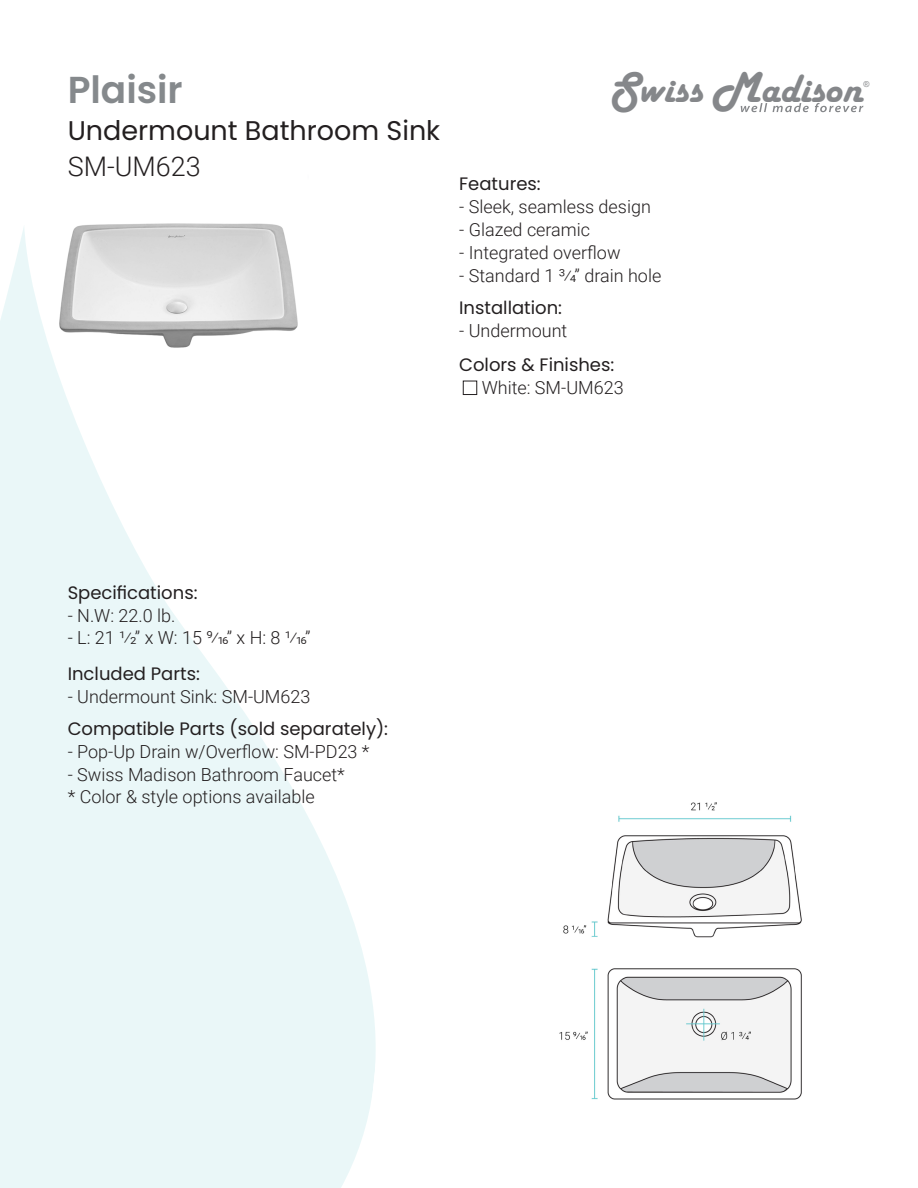
<style>
.page{position:relative;width:918px;height:1188px;background:#fff}
.page>*{position:absolute;margin:0;border:0;box-sizing:border-box;transform-origin:0 0}
.t1{font:41.1px "Harlow Solid";color:#85878a}
.t2{font:600 37.5px "Poppins";color:#85898c}
.t3{font:27px "Poppins";color:#231f20}
.t4{font:300 27px "Roboto";color:#231f20}
.t5{font:300 18px "Roboto";color:#231f20}
.t6{font:18px "Poppins";color:#231f20}
.t7{font:8.1px "Arial";color:#85878a}
.s1{font-size:45px}
</style>
<div class="page">
<svg style="left:0;top:225px;width:376px;height:963px;fill:#eaf7f8"></svg>
<svg style="left:741px;top:103px;width:122px;height:9px"></svg>
<img style="left:559px;top:802px;width:243px;height:298px">
<div style="left:463px;top:381px;width:14px;height:14px;border:1px solid #231f20"></div>
<p class="t2" style="left:68px;top:68px;width:117px">Plaisir</p>
<p class="t3" style="left:68px;top:114px;width:374px">Undermount Bathroom Sink</p>
<p class="t4" style="left:68px;top:148px;width:135px">SM-UM623</p>
<p class="t1" style="left:610px;top:66px;width:254px"><span class="s1">S</span>wiss <span class="s1">M</span>adison</p>
<p class="t7" style="left:864px;top:79px;width:8px">®</p>
<p class="t6" style="left:459px;top:174px;width:83px">Features:</p>
<p class="t5" style="left:459px;top:194px;width:193px">- Sleek, seamless design</p>
<p class="t5" style="left:459px;top:217px;width:132px">- Glazed ceramic</p>
<p class="t5" style="left:459px;top:240px;width:163px">- Integrated overflow</p>
<p class="t5" style="left:459px;top:263px;width:204px">- Standard 1 3/4” drain hole</p>
<p class="t6" style="left:459px;top:297px;width:104px">Installation:</p>
<p class="t5" style="left:459px;top:318px;width:110px">- Undermount</p>
<p class="t6" style="left:459px;top:355px;width:157px">Colors &amp; Finishes:</p>
<p class="t5" style="left:482px;top:375px;width:143px">White: SM-UM623</p>
<p class="t6" style="left:68px;top:582px;width:131px">Specifications:</p>
<p class="t5" style="left:68px;top:603px;width:109px">- N.W: 22.0 lb.</p>
<p class="t5" style="left:68px;top:625px;width:245px">- L: 21 1/2” x W: 15 9/16” x H: 8 1/16”</p>
<p class="t6" style="left:68px;top:663px;width:134px">Included Parts:</p>
<p class="t5" style="left:68px;top:684px;width:244px">- Undermount Sink: SM-UM623</p>
<p class="t6" style="left:68px;top:718px;width:322px">Compatible Parts (sold separately):</p>
<p class="t5" style="left:68px;top:739px;width:303px">- Pop-Up Drain w/Overflow: SM-PD23 *</p>
<p class="t5" style="left:68px;top:762px;width:279px">- Swiss Madison Bathroom Faucet*</p>
<p class="t5" style="left:68px;top:784px;width:248px">* Color &amp; style options available</p>
</div>
